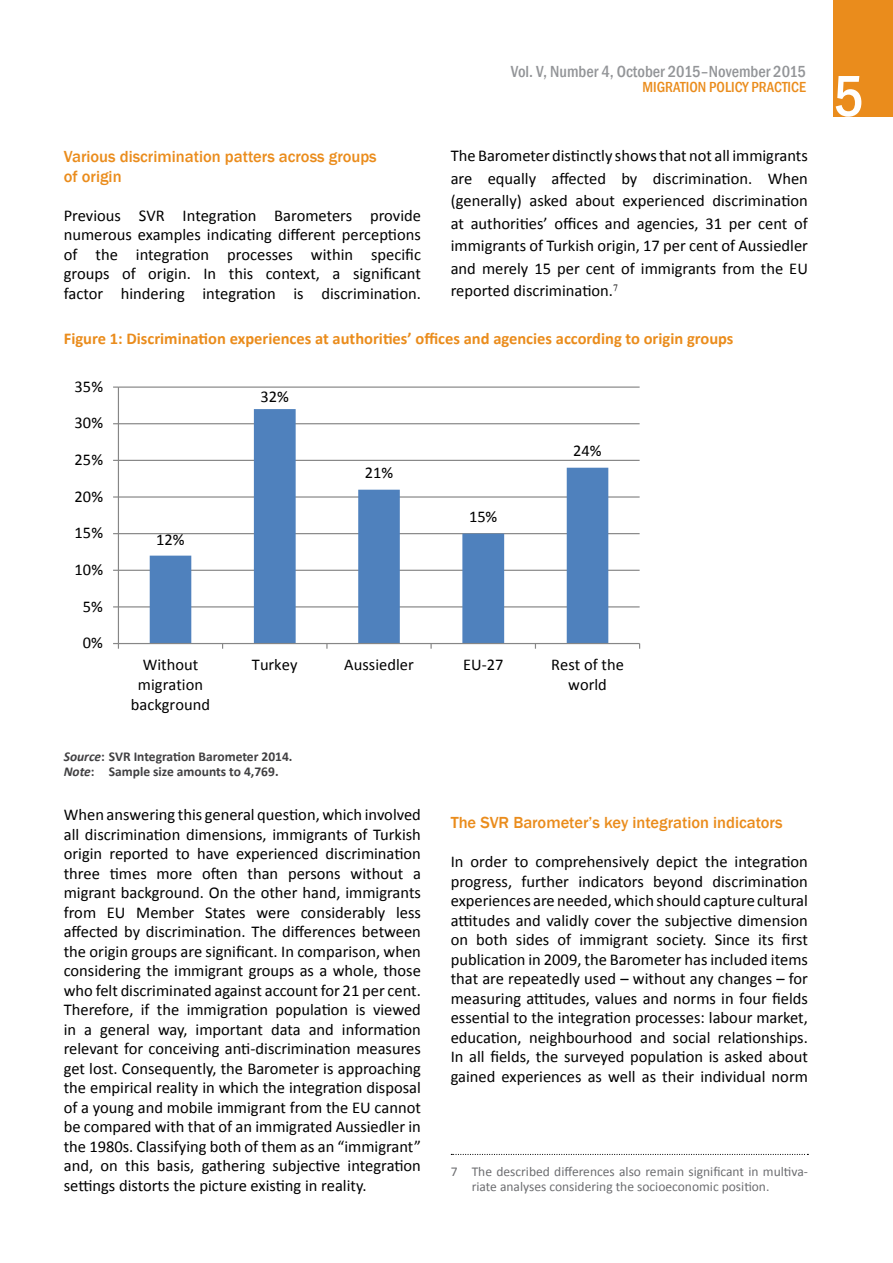
<style>
.page{position:relative;width:893px;height:1263px;background:#fff}
.page>*{position:absolute;margin:0;border:0;box-sizing:border-box;transform-origin:0 0}
.t1{font:500 condensed 60px "Franklin Gothic";color:#fff}
.body_text{font:16.5px/19.5px "Calibri";color:#000;text-align:justify}
.heading_1{font:500 16.5px/19.8px "Franklin Gothic";color:#ea8c1c}
.table_text_title{font:700 16.5px "Calibri";color:#ea8c1c}
.t2{font:500 condensed 16.5px "Franklin Gothic";color:#939598}
.t3{font:500 condensed 15px "Franklin Gothic";color:#ea8c1c}
.footnote{font:13.5px/15px "Calibri";color:#6d6e71}
.source{font:700 13.5px "Calibri";color:#414042}
.s1{font-style:italic}
</style>
<div class="page">
<div style="left:833px;top:0;width:60px;height:117px;background:#ea8c1c"></div>
<svg style="left:451px;top:1154px;width:357px;height:1px"></svg>
<hr style="left:118px;top:606px;width:522px;height:1px;background:#868686">
<hr style="left:118px;top:570px;width:522px;height:1px;background:#868686">
<hr style="left:118px;top:533px;width:522px;height:1px;background:#868686">
<hr style="left:118px;top:496px;width:522px;height:2px;background:#868686">
<hr style="left:118px;top:460px;width:522px;height:1px;background:#868686">
<hr style="left:118px;top:423px;width:522px;height:1px;background:#868686">
<hr style="left:118px;top:386px;width:522px;height:2px;background:#868686">
<svg style="left:150px;top:409px;width:458px;height:234px"></svg>
<hr style="left:118px;top:387px;width:1px;height:256px;background:#868686">
<hr style="left:118px;top:643px;width:522px;height:1px;background:#868686">
<svg style="left:113px;top:643px;width:6px;height:6px"></svg>
<p class="heading_1" style="left:64px;top:147px;width:314px">Various discrimination patters across groups of origin</p>
<p class="body_text" style="left:64px;top:206px;width:359px">Previous SVR Integration Barometers provide numerous examples indicating different perceptions of the integration processes within specific groups of origin. In this context, a significant factor hindering integration is discrimination.</p>
<p class="t2" style="left:511px;top:61px;width:297px">Vol. V, Number 4, October 2015–November 2015</p>
<p class="t3" style="left:643px;top:78px;width:165px">MIGRATION POLICY PRACTICE</p>
<p class="body_text" style="left:451px;top:145px;width:359px;line-height:22.5px">The Barometer distinctly showsthat not all immigrants are equally affected by discrimination. When (generally) asked about experienced discrimination at authorities’ offices and agencies, 31 per cent of immigrants of Turkish origin, 17 per cent of Aussiedler and merely 15 per cent of immigrants from the EU reported discrimination.<sup>7</sup></p>
<p class="table_text_title" style="left:64px;top:328px;width:671px">Figure 1: Discrimination experiences at authorities’ offices and agencies according to origin groups</p>
<p class="body_text" style="left:75px;top:377px;width:30px">35%</p>
<p class="body_text" style="left:75px;top:413px;width:30px">30%</p>
<p class="body_text" style="left:75px;top:450px;width:30px">25%</p>
<p class="body_text" style="left:75px;top:486px;width:30px">20%</p>
<p class="body_text" style="left:75px;top:523px;width:30px">15%</p>
<p class="body_text" style="left:75px;top:560px;width:30px">10%</p>
<p class="body_text" style="left:83px;top:596px;width:22px">5%</p>
<p class="body_text" style="left:83px;top:633px;width:22px">0%</p>
<p class="body_text" style="left:156px;top:530px;width:30px">12%</p>
<p class="body_text" style="left:260px;top:387px;width:30px">32%</p>
<p class="body_text" style="left:365px;top:463px;width:30px">21%</p>
<p class="body_text" style="left:469px;top:507px;width:30px">15%</p>
<p class="body_text" style="left:573px;top:441px;width:30px">24%</p>
<p class="body_text" style="left:131px;top:654px;width:81px;line-height:20.1px;text-align:center">Without migration background</p>
<p class="body_text" style="left:252px;top:654px;width:47px">Turkey</p>
<p class="body_text" style="left:344px;top:654px;width:71px">Aussiedler</p>
<p class="body_text" style="left:463px;top:654px;width:42px">EU-27</p>
<p class="body_text" style="left:551px;top:654px;width:74px;line-height:20.2px;text-align:center">Rest of the world</p>
<p class="source" style="left:64px;top:748px;width:230px"><span class="s1">Source</span>: SVR Integration Barometer 2014.</p>
<p class="source" style="left:64px;top:763px;width:216px"><span class="s1">Note</span>: Sample size amounts to 4,769.</p>
<p class="body_text" style="left:64px;top:805px;width:359px">When answering this general question, which involved all discrimination dimensions, immigrants of Turkish origin reported to have experienced discrimination three times more often than persons without a migrant background. On the other hand, immigrants from EU Member States were considerably less affected by discrimination. The differences between the origin groups are significant. In comparison, when considering the immigrant groups as a whole, those who felt discriminated against account for 21 per cent.<br>Therefore, if the immigration population is viewed in a general way, important data and information relevant for conceiving anti-discrimination measures get lost. Consequently, the Barometer is approaching the empirical reality in which the integration disposal of a young and mobile immigrant from the EU cannot be compared with that of an immigrated Aussiedler in the 1980s. Classifying both of them as an “immigrant” and, on this basis, gathering subjective integration settings distorts the picture existing in reality.</p>
<p class="heading_1" style="left:451px;top:813px;width:333px">The SVR Barometer’s key integration indicators</p>
<p class="body_text" style="left:451px;top:852px;width:359px">In order to comprehensively depict the integration progress, further indicators beyond discrimination experiences are needed,which should capture cultural attitudes and validly cover the subjective dimension on both sides of immigrant society. Since its first publication in 2009, the Barometer has included items that are repeatedly used – without any changes – for measuring attitudes, values and norms in four fields essential to the integration processes: labour market, education, neighbourhood and social relationships.<br>In all fields, the surveyed population is asked about gained experiences as well as their individual norm</p>
<p class="footnote" style="left:472px;top:1164px;width:338px;text-indent:-21px">7 The described differences also remain significant in multiva&shy;riate analyses considering the socioeconomic position.</p>
<p class="t1" style="left:833px;top:57px;width:32px">5</p>
</div>
